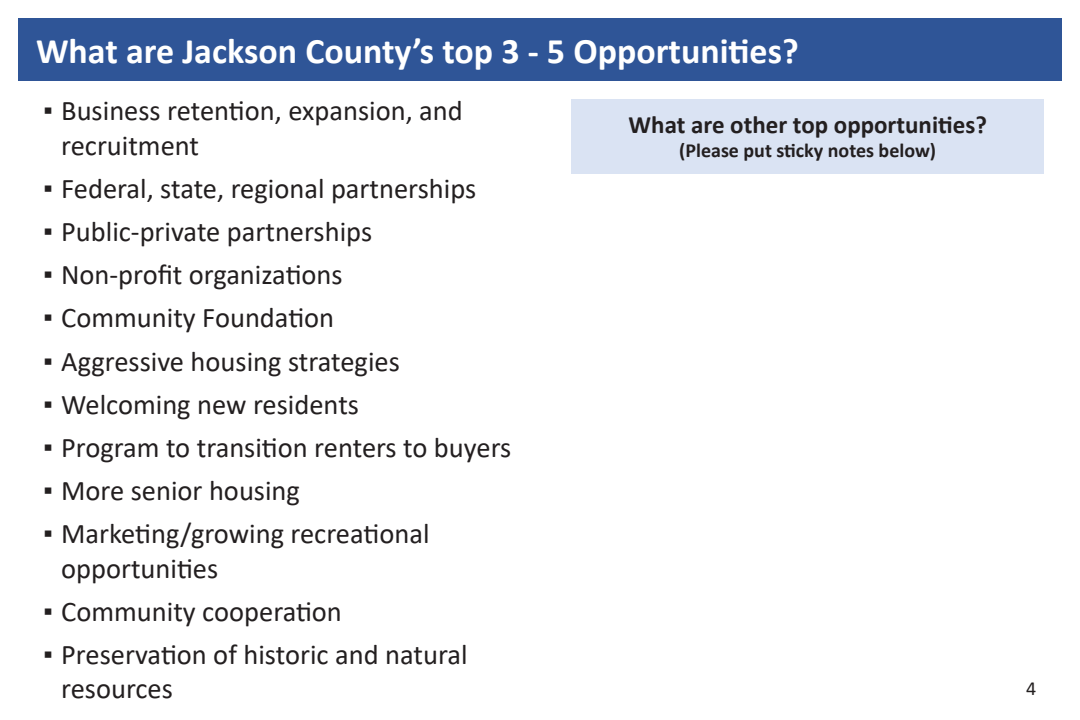
<style>
.page{position:relative;width:1080px;height:720px;background:#fff}
.page>*{position:absolute;margin:0;border:0;box-sizing:border-box;transform-origin:0 0}
.t1{font:700 36px "Calibri";color:#fff}
.t2{font:28.5px/34.2px "Calibri";color:#231f20}
.t3{font:700 25px "Calibri";color:#231f20}
.t4{font:700 20px "Calibri";color:#231f20}
.t5{font:20px "Calibri";color:#231f20}
.s1{font-weight:700}
</style>
<div class="page">
<div style="left:18px;top:18px;width:1044px;height:62px;background:#2f5597"></div>
<div style="left:572px;top:99px;width:472px;height:75px;background:#dae3f3"></div>
<p class="t1" style="left:36px;top:26px;width:764px">What are Jackson County’s top 3 - 5 Opportunities?</p>
<p class="t2" style="left:61px;top:93px;width:403px;text-indent:-18px"><span class="s1">▪</span> Business retention, expansion, and recruitment</p>
<p class="t2" style="left:43px;top:171px;width:435px"><span class="s1">▪</span> Federal, state, regional partnerships</p>
<p class="t2" style="left:43px;top:214px;width:331px"><span class="s1">▪</span> Public-private partnerships</p>
<p class="t2" style="left:43px;top:257px;width:301px"><span class="s1">▪</span> Non-profit organizations</p>
<p class="t2" style="left:43px;top:300px;width:293px"><span class="s1">▪</span> Community Foundation</p>
<p class="t2" style="left:43px;top:343px;width:358px"><span class="s1">▪</span> Aggressive housing strategies</p>
<p class="t2" style="left:43px;top:387px;width:317px"><span class="s1">▪</span> Welcoming new residents</p>
<p class="t2" style="left:43px;top:430px;width:470px"><span class="s1">▪</span> Program to transition renters to buyers</p>
<p class="t2" style="left:43px;top:473px;width:258px"><span class="s1">▪</span> More senior housing</p>
<p class="t2" style="left:61px;top:516px;width:370px;text-indent:-18px"><span class="s1">▪</span> Marketing/growing recreational opportunities</p>
<p class="t2" style="left:43px;top:594px;width:300px"><span class="s1">▪</span> Community cooperation</p>
<p class="t2" style="left:61px;top:637px;width:408px;text-indent:-18px"><span class="s1">▪</span> Preservation of historic and natural resources</p>
<p class="t3" style="left:629px;top:107px;width:360px">What are other top opportunities?</p>
<p class="t4" style="left:679px;top:136px;width:258px">(Please put sticky notes below)</p>
<p class="t5" style="left:1026px;top:674px;width:12px">4</p>
</div>
